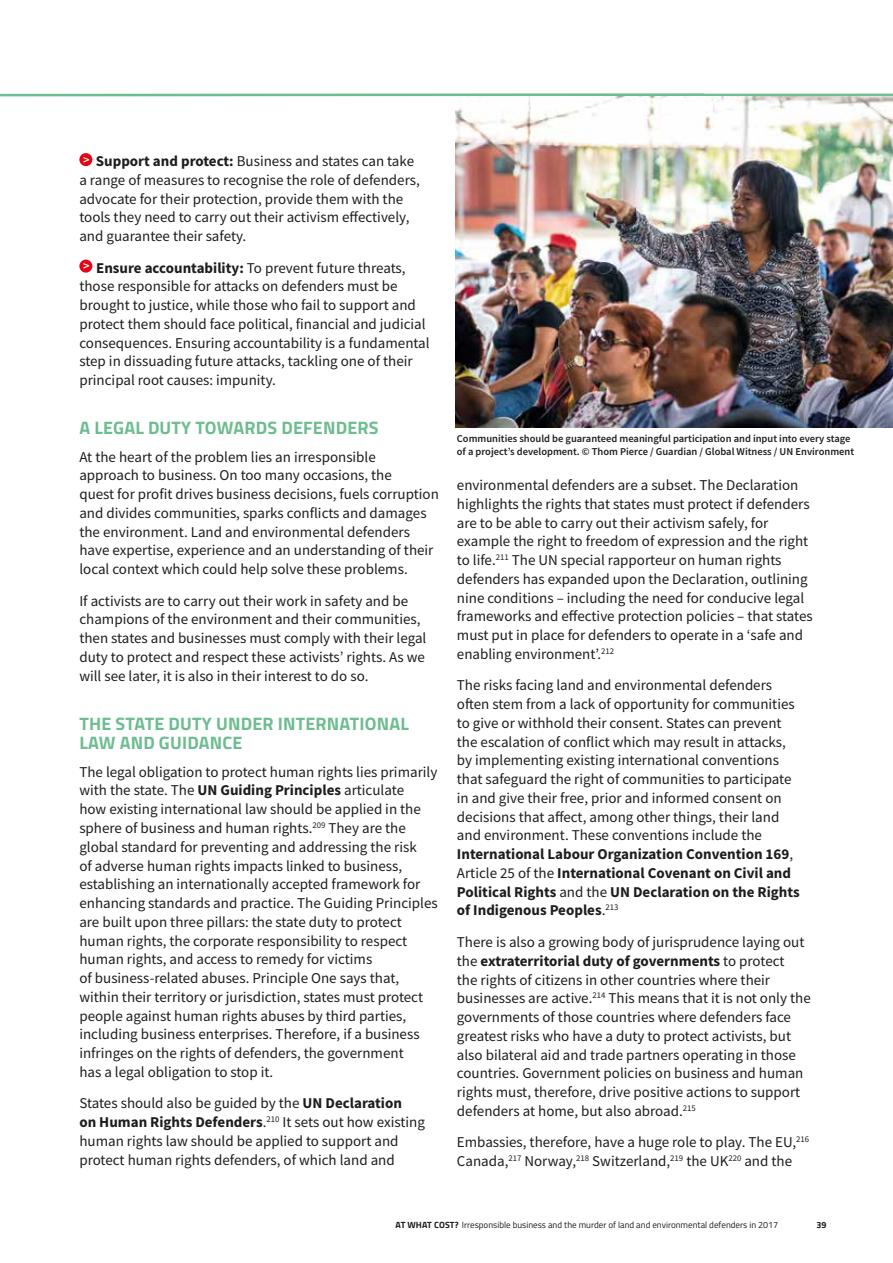
<style>
.page{position:relative;width:893px;height:1263px;background:#fff}
.page>*{position:absolute;margin:0;border:0;box-sizing:border-box;transform-origin:0 0}
.t1{font:700 18px/19.5px "Titillium";letter-spacing:.01em;color:#6dbd91}
.t2{font:15px/18.8px "Source Sans Pro";color:#1d1d1b}
.t3{font:600 10.5px/12.8px "Source Sans Pro";color:#1d1d1b}
.t4{font:9px "Titillium";color:#1d1d1b}
.t5{font:700 9px "Titillium";color:#1d1d1b}
.s1{font-weight:700}
</style>
<div class="page">
<img style="left:455px;top:97px;width:438px;height:331px">
<svg style="left:0;top:94px;width:893px;height:3px"></svg>
<div style="left:79px;top:153px;width:13px;height:13px;background:#e30613;border-radius:50%"></div>
<div style="left:79px;top:260px;width:13px;height:13px;background:#e30613;border-radius:50%"></div>
<p class="t2" style="left:79px;top:152px;width:342px"><sup>&gt;</sup> <span class="s1">Support and protect:</span> Business and states can take a range of measures to recognise the role of defenders, advocate for their protection, provide them with the tools they need to carry out their activism effectively, and guarantee their safety.</p>
<p class="t2" style="left:79px;top:258px;width:352px"><sup>&gt;</sup> <span class="s1">Ensure accountability:</span> To prevent future threats, those responsible for attacks on defenders must be brought to justice, while those who fail to support and protect them should face political, financial and judicial consequences. Ensuring accountability is a fundamental step in dissuading future attacks, tackling one of their principal root causes: impunity.</p>
<p class="t1" style="left:79px;top:417px;width:301px">A LEGAL DUTY TOWARDS DEFENDERS</p>
<p class="t2" style="left:79px;top:447px;width:361px">At the heart of the problem lies an irresponsible approach to business. On too many occasions, the<br>quest for profit drives business decisions, fuels corruption and divides communities, sparks conflicts and damages the environment. Land and environmental defenders have expertise, experience and an understanding of their local context which could help solve these problems.</p>
<p class="t2" style="left:79px;top:591px;width:348px">If activists are to carry out their work in safety and be champions of the environment and their communities, then states and businesses must comply with their legal duty to protect and respect these activists’ rights. As we will see later, it is also in their interest to do so.</p>
<p class="t1" style="left:79px;top:713px;width:331px">THE STATE DUTY UNDER INTERNATIONAL<br>LAW AND GUIDANCE</p>
<p class="t2" style="left:79px;top:762px;width:360px">The legal obligation to protect human rights lies primarily with the state. The <span class="s1">UN Guiding Principles</span> articulate<br>how existing international law should be applied in the sphere of business and human rights.<sup>209</sup> They are the global standard for preventing and addressing the risk<br>of adverse human rights impacts linked to business, establishing an internationally accepted framework for enhancing standards and practice. The Guiding Principles are built upon three pillars: the state duty to protect human rights, the corporate responsibility to respect human rights, and access to remedy for victims<br>of business-related abuses. Principle One says that, within their territory or jurisdiction, states must protect people against human rights abuses by third parties, including business enterprises. Therefore, if a business infringes on the rights of defenders, the government<br>has a legal obligation to stop it.</p>
<p class="t2" style="left:79px;top:1094px;width:347px">States should also be guided by the <span class="s1">UN Declaration<br>on Human Rights Defenders</span>.<sup>210</sup> It sets out how existing human rights law should be applied to support and protect human rights defenders, of which land and</p>
<p class="t3" style="left:457px;top:432px;width:399px">Communities should be guaranteed meaningful participation and input into every stage of a project’s development. © Thom Pierce / Guardian / Global Witness / UN Environment</p>
<p class="t2" style="left:457px;top:476px;width:357px">environmental defenders are a subset. The Declaration highlights the rights that states must protect if defenders are to be able to carry out their activism safely, for example the right to freedom of expression and the right to life.<sup>211</sup> The UN special rapporteur on human rights defenders has expanded upon the Declaration, outlining nine conditions – including the need for conducive legal frameworks and effective protection policies – that states must put in place for defenders to operate in a ‘safe and enabling environment’.<sup>212</sup></p>
<p class="t2" style="left:457px;top:676px;width:344px">The risks facing land and environmental defenders often stem from a lack of opportunity for communities to give or withhold their consent. States can prevent the escalation of conflict which may result in attacks, by implementing existing international conventions that safeguard the right of communities to participate in and give their free, prior and informed consent on decisions that affect, among other things, their land and environment. These conventions include the <span class="s1">International Labour Organization Convention 169</span>, Article 25 of the <span class="s1">International Covenant on Civil and Political Rights</span> and the <span class="s1">UN Declaration on the Rights of Indigenous Peoples</span>.<sup>213</sup></p>
<p class="t2" style="left:457px;top:932px;width:355px">There is also a growing body of jurisprudence laying out the <span class="s1">extraterritorial duty of governments</span> to protect<br>the rights of citizens in other countries where their businesses are active.<sup>214</sup> This means that it is not only the governments of those countries where defenders face greatest risks who have a duty to protect activists, but also bilateral aid and trade partners operating in those countries. Government policies on business and human rights must, therefore, drive positive actions to support defenders at home, but also abroad.<sup>215</sup></p>
<p class="t2" style="left:457px;top:1133px;width:354px">Embassies, therefore, have a huge role to play. The EU,<sup>216<br></sup>Canada,<sup>217</sup> Norway,<sup>218</sup> Switzerland,<sup>219</sup> the UK<sup>220</sup> and the</p>
<p class="t4" style="left:395px;top:1219px;width:384px"><span class="s1">AT WHAT COST?</span> Irresponsible business and the murder of land and environmental defenders in 2017</p>
<p class="t5" style="left:816px;top:1217px;width:12px">39</p>
</div>
